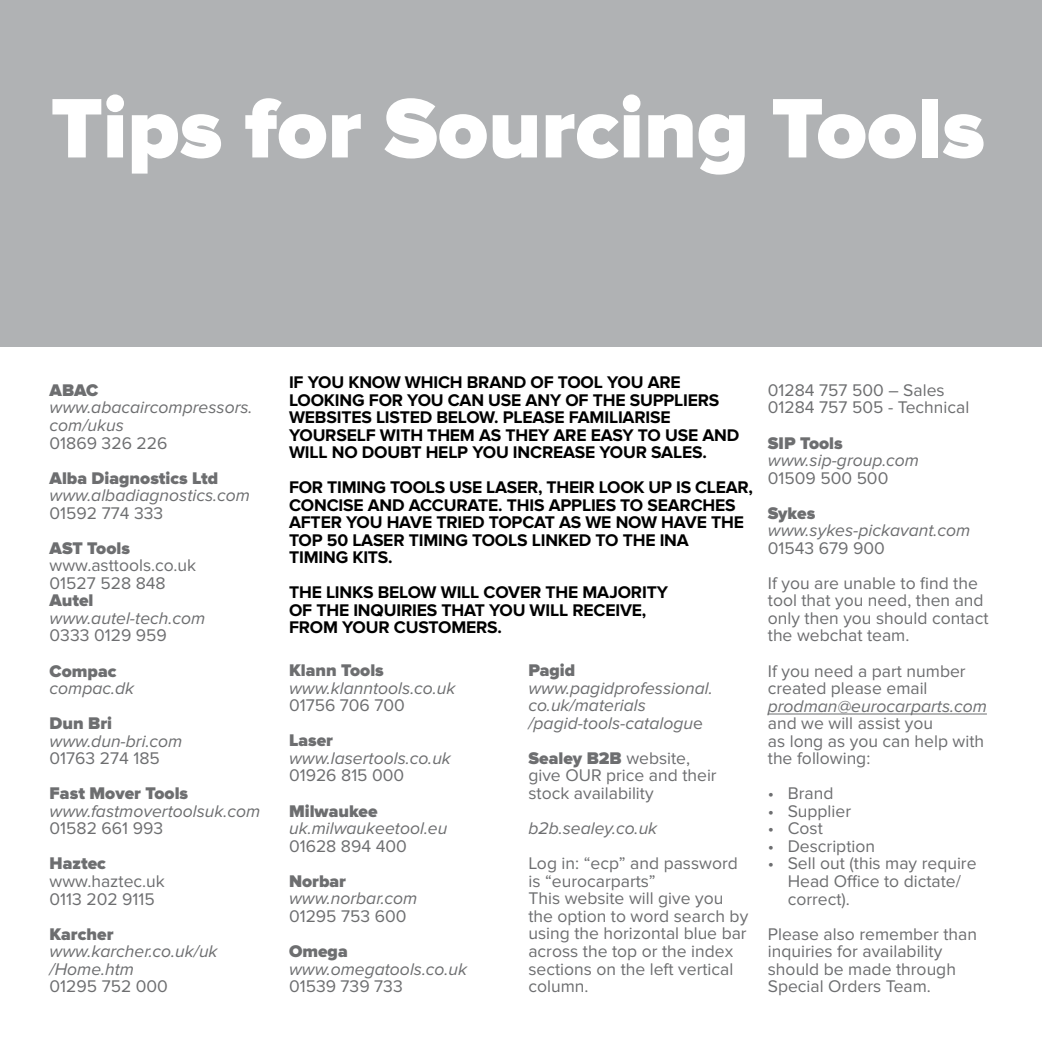
<style>
.page{position:relative;width:1042px;height:1042px;background:#fff}
.page>*{position:absolute;margin:0;border:0;box-sizing:border-box;transform-origin:0 0}
.t1{font:900 87.5px "Proxima Nova";color:#fff}
.t2{font:17.5px/17.5px "Proxima Nova";color:#6d6e70}
.t3{font:700 17.5px/17.5px "Proxima Nova";letter-spacing:-.01em;color:#000}
.t4{font:italic 17.5px/17.5px "Proxima Nova";color:#6d6e70}
.t5{font:900 17.5px "Proxima Nova";color:#6d6e70}
.s1{font-style:normal}
.s2{font-weight:900}
</style>
<div class="page">
<div style="left:0;top:0;width:1042px;height:346px;background:#b0b2b4"></div>
<hr style="left:768px;top:714px;width:219px;height:1px;background:#6d6e70">
<h1 class="t1" style="left:51px;top:78px;width:935px">Tips for Sourcing Tools</h1>
<p class="t5" style="left:50px;top:380px;width:50px">ABAC</p>
<p class="t4" style="left:50px;top:399px;width:204px">www.abacaircompressors. com/ukus</p>
<p class="t2" style="left:50px;top:434px;width:119px">01869 326 226</p>
<p class="t5" style="left:50px;top:468px;width:170px">Alba Diagnostics Ltd</p>
<p class="t4" style="left:50px;top:487px;width:202px">www.albadiagnostics.com</p>
<p class="t2" style="left:50px;top:504px;width:115px">01592 774 333</p>
<p class="t5" style="left:50px;top:538px;width:82px">AST Tools</p>
<p class="t2" style="left:50px;top:557px;width:148px">www.asttools.co.uk<br>01527 528 848</p>
<p class="t5" style="left:50px;top:590px;width:45px">Autel</p>
<p class="t4" style="left:50px;top:610px;width:157px">www.autel-tech.com</p>
<p class="t2" style="left:50px;top:627px;width:119px">0333 0129 959</p>
<p class="t5" style="left:50px;top:660px;width:68px">Compac</p>
<p class="t4" style="left:50px;top:680px;width:86px">compac.dk</p>
<p class="t5" style="left:50px;top:713px;width:64px">Dun Bri</p>
<p class="t4" style="left:50px;top:732px;width:134px">www.dun-bri.com</p>
<p class="t2" style="left:50px;top:750px;width:112px">01763 274 185</p>
<p class="t5" style="left:50px;top:783px;width:140px">Fast Mover Tools</p>
<p class="t4" style="left:50px;top:802px;width:212px">www.fastmovertoolsuk.com</p>
<p class="t2" style="left:50px;top:820px;width:115px">01582 661 993</p>
<p class="t5" style="left:50px;top:853px;width:58px">Haztec</p>
<p class="t2" style="left:50px;top:872px;width:117px">www.haztec.uk<br>0113 202 9115</p>
<p class="t5" style="left:50px;top:923px;width:65px">Karcher</p>
<p class="t4" style="left:50px;top:943px;width:169px">www.karcher.co.uk/uk /Home.htm</p>
<p class="t2" style="left:50px;top:978px;width:120px">01295 752 000</p>
<p class="t3" style="left:289px;top:374px;width:452px">IF YOU KNOW WHICH BRAND OF TOOL YOU ARE LOOKING FOR YOU CAN USE ANY OF THE SUPPLIERS WEBSITES LISTED BELOW. PLEASE FAMILIARISE YOURSELF WITH THEM AS THEY ARE EASY TO USE AND WILL NO DOUBT HELP YOU INCREASE YOUR SALES.</p>
<p class="t3" style="left:289px;top:479px;width:465px">FOR TIMING TOOLS USE LASER, THEIR LOOK UP IS CLEAR, CONCISE AND ACCURATE. THIS APPLIES TO SEARCHES AFTER YOU HAVE TRIED TOPCAT AS WE NOW HAVE THE TOP 50 LASER TIMING TOOLS LINKED TO THE INA<br>TIMING KITS.</p>
<p class="t3" style="left:289px;top:584px;width:380px">THE LINKS BELOW WILL COVER THE MAJORITY<br>OF THE INQUIRIES THAT YOU WILL RECEIVE,<br>FROM YOUR CUSTOMERS.</p>
<p class="t5" style="left:289px;top:660px;width:96px">Klann Tools</p>
<p class="t4" style="left:289px;top:679px;width:168px">www.klanntools.co.uk</p>
<p class="t2" style="left:289px;top:697px;width:117px">01756 706 700</p>
<p class="t5" style="left:289px;top:730px;width:46px">Laser</p>
<p class="t4" style="left:289px;top:750px;width:163px">www.lasertools.co.uk</p>
<p class="t2" style="left:289px;top:767px;width:117px">01926 815 000</p>
<p class="t5" style="left:289px;top:800px;width:90px">Milwaukee</p>
<p class="t4" style="left:289px;top:820px;width:160px">uk.milwaukeetool.eu</p>
<p class="t2" style="left:289px;top:837px;width:119px">01628 894 400</p>
<p class="t5" style="left:289px;top:871px;width:59px">Norbar</p>
<p class="t4" style="left:289px;top:890px;width:130px">www.norbar.com</p>
<p class="t2" style="left:289px;top:907px;width:119px">01295 753 600</p>
<p class="t5" style="left:289px;top:941px;width:60px">Omega</p>
<p class="t4" style="left:289px;top:960px;width:180px">www.omegatools.co.uk</p>
<p class="t2" style="left:289px;top:978px;width:115px">01539 739 733</p>
<p class="t5" style="left:528px;top:660px;width:48px">Pagid</p>
<p class="t4" style="left:528px;top:679px;width:186px">www.pagidprofessional. co.uk/materials /pagid-tools-catalogu<span class="s1">e</span></p>
<p class="t2" style="left:528px;top:749px;width:190px"><span class="s2">Sealey B2B</span> website, give OUR price and their stock availability</p>
<p class="t4" style="left:528px;top:820px;width:130px">b2b.sealey.co.uk</p>
<p class="t2" style="left:528px;top:855px;width:221px">Log in: “ecp” and password is “eurocarparts”<br>This website will give you the option to word search by using the horizontal blue bar across the top or the index sections on the left vertical column.</p>
<p class="t2" style="left:768px;top:381px;width:203px">01284 757 500 – Sales<br>01284 757 505 - Technical</p>
<p class="t5" style="left:768px;top:432px;width:76px">SIP Tools</p>
<p class="t4" style="left:768px;top:452px;width:153px">www.sip-group.com</p>
<p class="t2" style="left:768px;top:469px;width:122px">01509 500 500</p>
<p class="t5" style="left:768px;top:503px;width:49px">Sykes</p>
<p class="t4" style="left:768px;top:522px;width:204px">www.sykes-pickavant.com</p>
<p class="t2" style="left:768px;top:531px;width:212px;line-height:35px">01543 679 900<br>If you are unable to find the</p>
<p class="t2" style="left:768px;top:592px;width:222px">tool that you need, then and only then you should contact the webchat team.</p>
<p class="t2" style="left:768px;top:662px;width:199px">If you need a part number created please email</p>
<p class="t4" style="left:768px;top:697px;width:221px">prodman@eurocarparts.com</p>
<p class="t2" style="left:768px;top:715px;width:218px">and we will assist you<br>as long as you can help with the following:</p>
<p class="t2" style="left:768px;top:785px;width:67px">• Brand</p>
<p class="t2" style="left:768px;top:802px;width:85px">• Supplier</p>
<p class="t2" style="left:768px;top:820px;width:56px">• Cost</p>
<p class="t2" style="left:768px;top:837px;width:109px">• Description</p>
<p class="t2" style="left:788px;top:855px;width:190px;text-indent:-20px">• Sell out (this may require<br>Head Office to dictate/ correct).</p>
<p class="t2" style="left:768px;top:925px;width:211px">Please also remember than inquiries for availability should be made through<br>Special Orders Team.</p>
</div>
